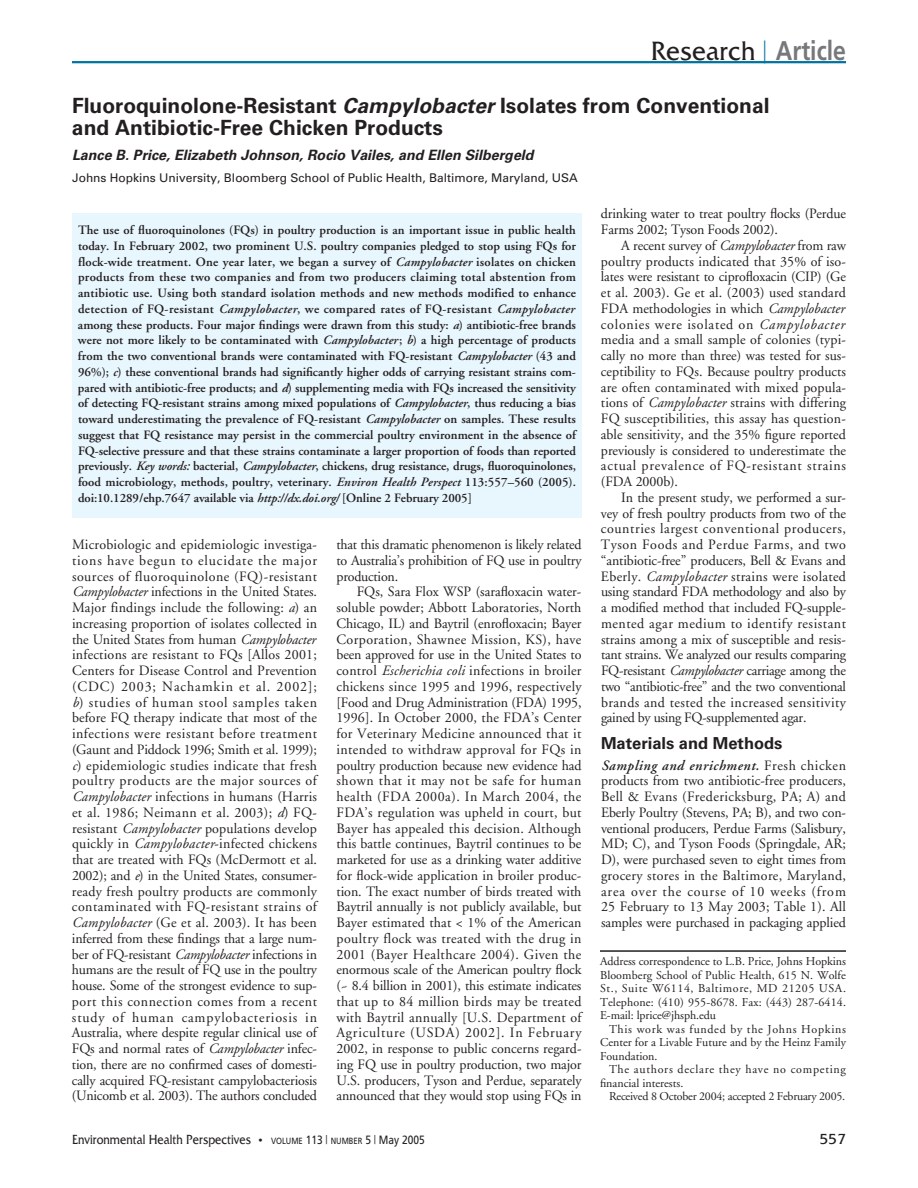
<style>
.page{position:relative;width:918px;height:1188px;background:#fff}
.page>*{position:absolute;margin:0;border:0;box-sizing:border-box;transform-origin:0 0}
.t1{font:27px "Friz Quadrata IT Cby BT";color:#231f20;scale:.95 1}
.t2{font:700 21px/22.5px "Univers";color:#231f20}
.t3{font:700 16.5px "Univers";color:#231f20}
.t4{font:15px "Friz Quadrata IT Cby BT";color:#231f20}
.t5{font:14.25px/15.8px "Adobe Garamond";letter-spacing:-.01em;color:#231f20;text-align:justify}
.t6{font:italic 700 14.25px "Univers";color:#231f20}
.t7{font:13.5px "Friz Quadrata IT Cby BT";color:#231f20;scale:.85 1}
.t8{font:600 12.75px/15.8px "Adobe Garamond";letter-spacing:-.005em;color:#231f20;text-align:justify}
.t9{font:12px/13.5px "Adobe Garamond";color:#231f20;text-align:justify}
.t10{font:12px "Univers";color:#231f20}
.t11{font:12px/13.5px "Adobe Garamond";letter-spacing:.06em;color:#231f20}
.t12{font:12px "Adobe Garamond";letter-spacing:-.02em;color:#231f20}
.s1{font-family:"Frutiger";font-weight:300;font-size:30px;color:#0074a1}
.s2{font-family:"Frutiger";font-weight:700;color:#76787b}
.s3{font-style:italic}
.s4{font-weight:600;font-style:italic}
.s5{font-size:10.5px}
.s6{font-family:"Frutiger";font-size:9px}
.s7{font-family:"Frutiger";font-size:12px}
.s8{font-family:"Frutiger";font-weight:300;font-size:12px}
</style>
<div class="page">
<hr style="left:600px;top:950px;width:246px;height:2px;background:#231f20">
<hr style="left:72px;top:61px;width:774px;height:2px;background:#0074a1">
<div style="left:72px;top:213px;width:510px;height:305px;background:#e8f6fd"></div>
<h1 class="t1" style="left:651px;top:40px;width:207px">Research <span class="s1">|</span> <span class="s2">Article</span></h1>
<h2 class="t2" style="left:72px;top:96px;width:699px">Fluoroquinolone-Resistant <span class="s3">Campylobacter</span>Isolates from Conventional and Antibiotic-Free Chicken Products</h2>
<p class="t6" style="left:72px;top:150px;width:466px">Lance B. Price, Elizabeth Johnson, Rocio Vailes, and Ellen Silbergeld</p>
<p class="t10" style="left:72px;top:174px;width:507px">Johns Hopkins University, Bloomberg School of Public Health, Baltimore, Maryland, USA</p>
<p class="t8" style="left:78px;top:223px;width:500px">The use of fluoroquinolones (FQs) in poultry production is an important issue in public health today. In February 2002, two prominent U.S. poultry companies pledged to stop using FQs for flock-wide treatment. One year later, we began a survey of <span class="s3">Campylobacter</span> isolates on chicken products from these two companies and from two producers claiming total abstention from antibiotic use. Using both standard isolation methods and new methods modified to enhance detection of FQ-resistant <span class="s3">Campylobacter</span>, we compared rates of FQ-resistant <span class="s3">Campylobacter </span>among these products. Four major findings were drawn from this study: <span class="s3">a</span>) antibiotic-free brands were not more likely to be contaminated with <span class="s3">Campylobacter</span>; <span class="s3">b</span>) a high percentage of products from the two conventional brands were contaminated with FQ-resistant <span class="s3">Campylobacter</span> (43 and 96%); <span class="s3">c</span>) these conventional brands had significantly higher odds of carrying resistant strains com&shy;pared with antibiotic-free products; and <span class="s3">d</span>) supplementing media with FQs increased the sensitivity of detecting FQ-resistant strains among mixed populations of <span class="s3">Campylobacter</span>, thus reducing a bias toward underestimating the prevalence of FQ-resistant <span class="s3">Campylobacter</span> on samples. These results suggest that FQ resistance may persist in the commercial poultry environment in the absence of FQ-selective pressure and that these strains contaminate a larger proportion of foods than reported previously. <span class="s3">Key words:</span> bacterial, <span class="s3">Campylobacter</span>, chickens, drug resistance, drugs, fluoroquinolones, food microbiology, methods, poultry, veterinary. <span class="s3">Environ Health Perspect</span> 113:557–560 (2005). doi:10.1289/ehp.7647 available via <span class="s3">http://dx.doi.org/</span> [Online 2 February 2005]</p>
<p class="t5" style="left:72px;top:538px;width:247px">Microbiologic and epidemiologic investiga&shy;tions have begun to elucidate the major sources of fluoroquinolone (FQ)-resistant <span class="s3">Campylobacter</span> infections in the United States.<br>Major findings include the following: <span class="s3">a</span>) an increasing proportion of isolates collected in the United States from human <span class="s3">Campylobacter </span>infections are resistant to FQs [Allos 2001; Centers for Disease Control and Prevention (CDC) 2003; Nachamkin et al. 2002]; <span class="s3">b</span>) studies of human stool samples taken before FQ therapy indicate that most of the infections were resistant before treatment (Gaunt and Piddock 1996; Smith et al. 1999); <span class="s3">c</span>) epidemiologic studies indicate that fresh poultry products are the major sources of <span class="s3">Campylobacter</span> infections in humans (Harris et al. 1986; Neimann et al. 2003); <span class="s3">d</span>) FQ&shy;resistant <span class="s3">Campylobacter</span> populations develop quickly in <span class="s3">Campylobacter</span>-infected chickens that are treated with FQs (McDermott et al.<br>2002); and <span class="s3">e</span>) in the United States, consumer&shy;ready fresh poultry products are commonly contaminated with FQ-resistant strains of <span class="s3">Campylobacter</span> (Ge et al. 2003). It has been inferred from these findings that a large num&shy;ber of FQ-resistant <span class="s3">Campylobacter</span> infections in humans are the result of FQ use in the poultry house. Some of the strongest evidence to sup&shy;port this connection comes from a recent study of human campylobacteriosis in Australia, where despite regular clinical use of FQs and normal rates of <span class="s3">Campylobacter</span> infec&shy;tion, there are no confirmed cases of domesti&shy;cally acquired FQ-resistant campylobacteriosis (Unicomb et al. 2003). The authors concluded</p>
<p class="t5" style="left:336px;top:538px;width:247px">that this dramatic phenomenon is likely related to Australia’s prohibition of FQ use in poultry production.</p>
<p class="t5" style="left:336px;top:585px;width:247px;text-indent:20px">FQs, Sara Flox WSP (sarafloxacin water&shy;soluble powder; Abbott Laboratories, North Chicago, IL) and Baytril (enrofloxacin; Bayer Corporation, Shawnee Mission, KS), have been approved for use in the United States to control <span class="s3">Escherichia coli</span> infections in broiler chickens since 1995 and 1996, respectively [Food and Drug Administration (FDA) 1995, 1996]. In October 2000, the FDA’s Center for Veterinary Medicine announced that it intended to withdraw approval for FQs in poultry production because new evidence had shown that it may not be safe for human health (FDA 2000a). In March 2004, the FDA’s regulation was upheld in court, but Bayer has appealed this decision. Although this battle continues, Baytril continues to be marketed for use as a drinking water additive for flock-wide application in broiler produc&shy;tion. The exact number of birds treated with Baytril annually is not publicly available, but Bayer estimated that &lt; 1% of the American poultry flock was treated with the drug in 2001 (Bayer Healthcare 2004). Given the enormous scale of the American poultry flock (~ 8.4 billion in 2001), this estimate indicates that up to 84 million birds may be treated with Baytril annually [U.S. Department of Agriculture (USDA) 2002]. In February 2002, in response to public concerns regard&shy;ing FQ use in poultry production, two major U.S. producers, Tyson and Perdue, separately announced that they would stop using FQs in</p>
<p class="t5" style="left:601px;top:207px;width:247px">drinking water to treat poultry flocks (Perdue<br>Farms 2002; Tyson Foods 2002).</p>
<p class="t5" style="left:601px;top:239px;width:247px;text-indent:20px">A recent survey of <span class="s3">Campylobacter</span> from raw poultry products indicated that 35% of iso&shy;lates were resistant to ciprofloxacin (CIP) (Ge et al. 2003). Ge et al. (2003) used standard FDA methodologies in which <span class="s3">Campylobacter </span>colonies were isolated on <span class="s3">Campylobacter </span>media and a small sample of colonies (typi&shy;cally no more than three) was tested for sus&shy;ceptibility to FQs. Because poultry products are often contaminated with mixed popula&shy;tions of <span class="s3">Campylobacter</span> strains with differing FQ susceptibilities, this assay has question&shy;able sensitivity, and the 35% figure reported previously is considered to underestimate the actual prevalence of FQ-resistant strains (FDA 2000b).</p>
<p class="t5" style="left:601px;top:491px;width:247px;text-indent:20px">In the present study, we performed a sur&shy;vey of fresh poultry products from two of the countries largest conventional producers, Tyson Foods and Perdue Farms, and two “antibiotic-free” producers, Bell &amp; Evans and Eberly. <span class="s3">Campylobacter</span> strains were isolated using standard FDA methodology and also by a modified method that included FQ-supple&shy;mented agar medium to identify resistant strains among a mix of susceptible and resis&shy;tant strains. We analyzed our results comparing FQ-resistant <span class="s3">Campylobacter</span> carriage among the two “antibiotic-free” and the two conventional brands and tested the increased sensitivity gained by using FQ-supplemented agar.</p>
<p class="t3" style="left:601px;top:737px;width:183px">Materials and Methods</p>
<p class="t5" style="left:601px;top:758px;width:247px"><span class="s4">Sampling and enrichment.</span> Fresh chicken products from two antibiotic-free producers, Bell &amp; Evans (Fredericksburg, PA; A) and Eberly Poultry (Stevens, PA; B), and two con&shy;ventional producers, Perdue Farms (Salisbury, MD; C), and Tyson Foods (Springdale, AR; D), were purchased seven to eight times from grocery stores in the Baltimore, Maryland, area over the course of 10 weeks (from 25 February to 13 May 2003; Table 1). All samples were purchased in packaging applied</p>
<p class="t9" style="left:600px;top:956px;width:248px">Address correspondence to L.B. Price, Johns Hopkins Bloomberg School of Public Health, 615 N. Wolfe St., Suite W6114, Baltimore, MD 21205 USA.<br>Telephone: (410) 955-8678. Fax: (443) 287-6414.<br>E-mail: lprice@jhsph.edu</p>
<p class="t9" style="left:600px;top:1023px;width:248px;text-indent:9px">This work was funded by the Johns Hopkins Center for a Livable Future and by the Heinz Family Foundation.</p>
<p class="t11" style="left:600px;top:1064px;width:248px;text-indent:9px">The authors declare they have no competing financial interests.</p>
<p class="t12" style="left:609px;top:1092px;width:238px">Received 8 October 2004; accepted 2 February 2005.</p>
<p class="t7" style="left:72px;top:1135px;width:417px">Environmental Health Perspectives <span class="s5">•</span> <span class="s6">VOLUME</span> <span class="s7">113</span> <span class="s8">|</span> <span class="s6">NUMBER</span> <span class="s7">5</span> <span class="s8">|</span> <span class="s7">May 2005</span></p>
<p class="t4" style="left:819px;top:1134px;width:28px">557</p>
</div>
